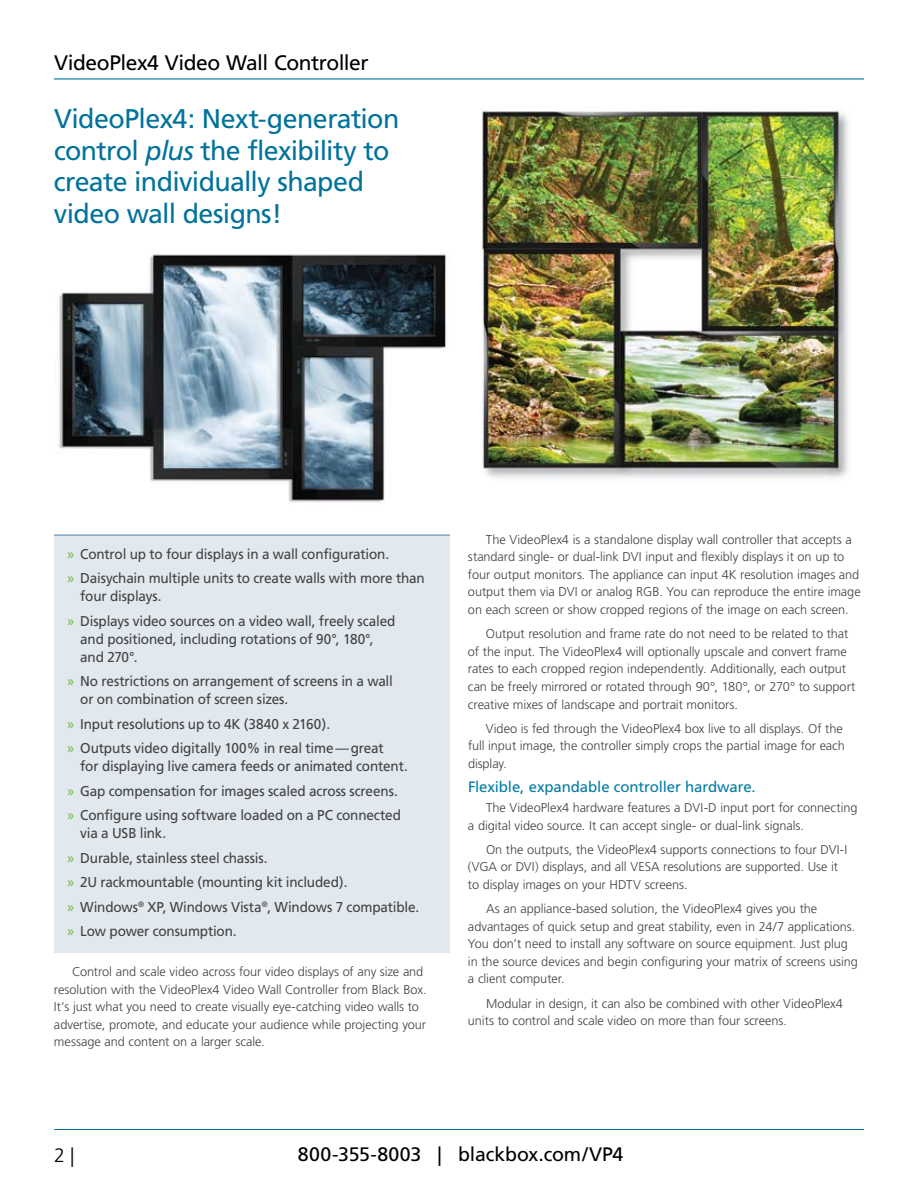
<style>
.page{position:relative;width:918px;height:1188px;background:#fff}
.page>*{position:absolute;margin:0;border:0;box-sizing:border-box;transform-origin:0 0}
.t1{font:27px/31.5px "Frutiger";letter-spacing:-.025em;color:#00729c}
.t2{font:21px "Frutiger";letter-spacing:-.025em;color:#000}
.t3{font:19.5px "Frutiger";letter-spacing:-.005em;color:#000}
.t4{font:300 19.5px "Frutiger";color:#000}
.t5{font:15px "Frutiger";letter-spacing:-.01em;color:#007ba3}
.t6{font:14.25px/24.5px "Frutiger";letter-spacing:-.01em;color:#414142;scale:.95 1}
.t7{font:300 12.75px/17.5px "Frutiger";letter-spacing:-.005em;color:#414142}
.s1{font-style:italic}
.s2{color:#77c046}
</style>
<div class="page">
<hr style="left:54px;top:1129px;width:810px;height:1px;background:#00729c">
<img style="left:481px;top:110px;width:367px;height:369px">
<img style="left:59px;top:254px;width:388px;height:249px">
<hr style="left:54px;top:78px;width:810px;height:2px;background:#00729c">
<div style="left:54px;top:535px;width:396px;height:418px;background:#e1e8ee"></div>
<hr style="left:54px;top:534px;width:396px;height:2px;background:#82a8c4">
<h2 class="t2" style="left:54px;top:50px;width:316px">VideoPlex4 Video Wall Controller</h2>
<h1 class="t1" style="left:54px;top:103px;width:347px">VideoPlex4: Next-generation control <span class="s1">plus</span> the flexibility to create individually shaped video wall designs!</h1>
<p class="t6" style="left:67px;top:542px;width:378px"><span class="s2">»</span> Control up to four displays in a wall configuration.<br><span class="s2">»</span> Daisychain multiple units to create walls with more than</p>
<p class="t6" style="left:67px;top:584px;width:348px;text-indent:13px">four displays.<br><span class="s2">»</span> Displays video sources on a video wall, freely scaled</p>
<p class="t6" style="left:80px;top:630px;width:310px;line-height:18px">and positioned, including rotations of 90°, 180°, and 270°.</p>
<p class="t6" style="left:80px;top:672px;width:331px;line-height:18px;text-indent:-13px"><span class="s2">»</span> No restrictions on arrangement of screens in a wall or on combination of screen sizes.</p>
<p class="t6" style="left:67px;top:712px;width:335px"><span class="s2">»</span> Input resolutions up to 4K (3840 x 2160).<br><span class="s2">»</span> Outputs video digitally 100% in real time—great</p>
<p class="t6" style="left:67px;top:754px;width:361px;text-indent:13px">for displaying live camera feeds or animated content. <span class="s2">»</span> Gap compensation for images scaled across screens. <span class="s2">»</span> Configure using software loaded on a PC connected</p>
<p class="t6" style="left:67px;top:821px;width:373px;text-indent:13px">via a USB link.<br><span class="s2">»</span> Durable, stainless steel chassis.<br><span class="s2">»</span> 2U rackmountable (mounting kit included).<br><span class="s2">»</span> Windows<sup>®</sup> XP, Windows Vista<sup>®</sup>, Windows 7 compatible. <span class="s2">»</span> Low power consumption.</p>
<p class="t7" style="left:54px;top:963px;width:374px;text-indent:18px">Control and scale video across four video displays of any size and resolution with the VideoPlex4 Video Wall Controller from Black Box.<br>It’s just what you need to create visually eye-catching video walls to advertise, promote, and educate your audience while projecting your message and content on a larger scale.</p>
<p class="t7" style="left:468px;top:531px;width:394px;text-indent:18px">The VideoPlex4 is a standalone display wall controller that accepts a standard single- or dual-link DVI input and flexibly displays it on up to four output monitors. The appliance can input 4K resolution images and output them via DVI or analog RGB. You can reproduce the entire image on each screen or show cropped regions of the image on each screen.</p>
<p class="t7" style="left:468px;top:625px;width:389px;text-indent:18px">Output resolution and frame rate do not need to be related to that of the input. The VideoPlex4 will optionally upscale and convert frame rates to each cropped region independently. Additionally, each output can be freely mirrored or rotated through 90°, 180°, or 270° to support creative mixes of landscape and portrait monitors.</p>
<p class="t7" style="left:468px;top:720px;width:378px;text-indent:18px">Video is fed through the VideoPlex4 box live to all displays. Of the full input image, the controller simply crops the partial image for each display.</p>
<p class="t5" style="left:468px;top:778px;width:289px">Flexible, expandable controller hardware.</p>
<p class="t7" style="left:468px;top:799px;width:391px;text-indent:18px">The VideoPlex4 hardware features a DVI-D input port for connecting a digital video source. It can accept single- or dual-link signals.</p>
<p class="t7" style="left:468px;top:841px;width:381px;text-indent:18px">On the outputs, the VideoPlex4 supports connections to four DVI-I (VGA or DVI) displays, and all VESA resolutions are supported. Use it to display images on your HDTV screens.</p>
<p class="t7" style="left:468px;top:900px;width:391px;text-indent:18px">As an appliance-based solution, the VideoPlex4 gives you the advantages of quick setup and great stability, even in 24/7 applications.<br>You don’t need to install any software on source equipment. Just plug in the source devices and begin configuring your matrix of screens using a client computer.</p>
<p class="t7" style="left:468px;top:995px;width:376px;text-indent:18px">Modular in design, it can also be combined with other VideoPlex4 units to control and scale video on more than four screens.</p>
<h3 class="t4" style="left:54px;top:1144px;width:22px">2 |</h3>
<h3 class="t3" style="left:298px;top:1143px;width:327px">800-355-8003 | blackbox.com/VP4</h3>
</div>
